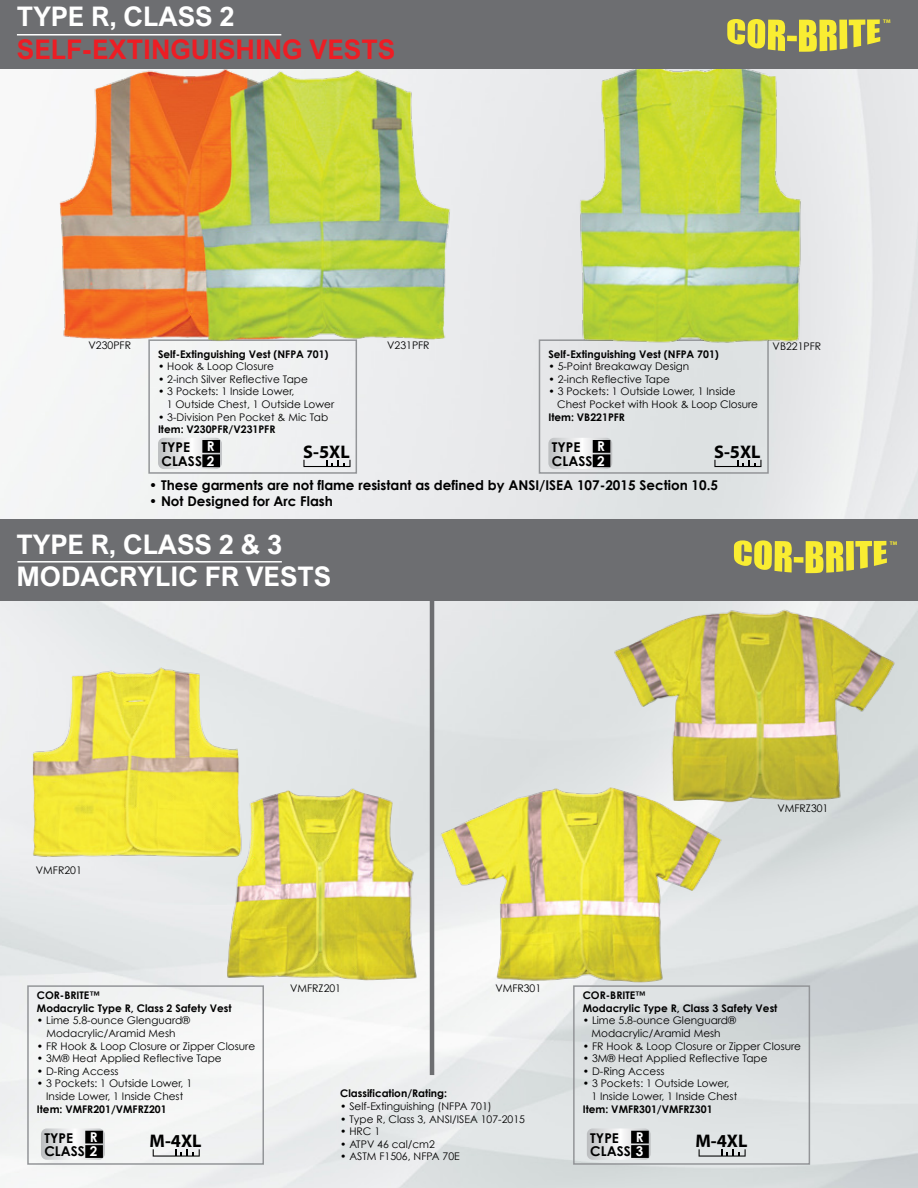
<style>
.page{position:relative;width:918px;height:1188px;background:#fff}
.page>*{position:absolute;margin:0;border:0;box-sizing:border-box;transform-origin:0 0}
.t1{font:700 27px/32.4px "Arial Nova";color:#fff}
.t2{font:700 27px "Arial Nova";color:#ed1d24}
.t3{font:700 18.3px "Myriad Pro";color:#000}
.t4{font:700 13.5px/13.5px "Century Gothic";color:#000}
.t5{font:700 13.5px "Century Gothic";color:#fff}
.t6{font:10.5px/12.6px "Century Gothic";color:#000}
.t7{font:700 10.5px/12.6px "Century Gothic";color:#000}
.t8{font:700 5.4px "Myriad Pro";color:#f9ed32}
.s1{color:#fff}
</style>
<div class="page">
<div style="left:148px;top:339px;width:209px;height:135px;border:2px solid #939598"></div>
<div style="left:539px;top:339px;width:230px;height:135px;border:2px solid #939598"></div>
<img style="left:548px;top:69px;width:284px;height:277px">
<img style="left:32px;top:69px;width:438px;height:284px">
<img style="left:21px;top:663px;width:231px;height:197px">
<img style="left:429px;top:734px;width:303px;height:303px">
<img style="left:213px;top:776px;width:217px;height:219px">
<img style="left:608px;top:601px;width:292px;height:253px">
<svg style="left:303px;top:460px;width:48px;height:7px"></svg>
<svg style="left:714px;top:460px;width:47px;height:7px"></svg>
<div style="left:27px;top:985px;width:237px;height:180px;border:2px solid #939598"></div>
<svg style="left:153px;top:1149px;width:47px;height:8px"></svg>
<svg style="left:41px;top:1128px;width:64px;height:32px"></svg>
<div style="left:85px;top:1131px;width:18px;height:12px;background:#000;border:2px solid #000"></div>
<div style="left:85px;top:1145px;width:18px;height:13px;background:#000;border:2px solid #000"></div>
<div style="left:573px;top:985px;width:237px;height:180px;border:2px solid #939598"></div>
<svg style="left:699px;top:1149px;width:47px;height:8px"></svg>
<svg style="left:587px;top:1128px;width:64px;height:32px"></svg>
<div style="left:631px;top:1131px;width:18px;height:12px;background:#000;border:2px solid #000"></div>
<div style="left:631px;top:1145px;width:18px;height:13px;background:#000;border:2px solid #000"></div>
<hr style="left:430px;top:581px;width:4px;height:494px;background:#6d6e71">
<div style="left:0;top:0;width:918px;height:69px;background:#6d6e71"></div>
<svg style="left:158px;top:438px;width:64px;height:31px"></svg>
<div style="left:202px;top:440px;width:18px;height:13px;background:#000;border:2px solid #000"></div>
<div style="left:202px;top:454px;width:18px;height:13px;background:#000;border:2px solid #000"></div>
<svg style="left:548px;top:438px;width:64px;height:31px"></svg>
<div style="left:593px;top:440px;width:17px;height:13px;background:#000;border:2px solid #000"></div>
<div style="left:593px;top:454px;width:17px;height:13px;background:#000;border:2px solid #000"></div>
<div style="left:0;top:519px;width:918px;height:82px;background:#6d6e71"></div>
<svg style="left:727px;top:19px;width:153px;height:33px"></svg>
<hr style="left:17px;top:34px;width:264px;height:2px;background:#fff">
<svg style="left:734px;top:540px;width:153px;height:33px"></svg>
<hr style="left:17px;top:561px;width:265px;height:2px;background:#fff">
<h1 class="t1" style="left:17px;top:0;width:219px">TYPE R, CLASS 2</h1>
<h1 class="t2" style="left:17px;top:33px;width:380px">SELF-EXTINGUISHING VESTS</h1>
<p class="t8" style="left:883px;top:18px;width:9px">TM</p>
<p class="t6" style="left:89px;top:339px;width:44px">V230PFR</p>
<p class="t6" style="left:387px;top:339px;width:44px">V231PFR</p>
<p class="t6" style="left:773px;top:340px;width:50px">VB221PFR</p>
<p class="t7" style="left:158px;top:347px;width:172px">Self-Extinguishing Vest (NFPA 701)</p>
<p class="t6" style="left:158px;top:360px;width:117px">• Hook &amp; Loop Closure</p>
<p class="t6" style="left:158px;top:372px;width:151px">• 2-inch Silver Reflective Tape</p>
<p class="t6" style="left:167px;top:385px;width:169px;text-indent:-9px">• 3 Pockets: 1 Inside Lower,<br>1 Outside Chest, 1 Outside Lower</p>
<p class="t6" style="left:158px;top:410px;width:172px">• 3-Division Pen Pocket &amp; Mic Tab</p>
<p class="t7" style="left:158px;top:423px;width:119px">Item: V230PFR/V231PFR</p>
<p class="t7" style="left:548px;top:347px;width:172px">Self-Extinguishing Vest (NFPA 701)</p>
<p class="t6" style="left:548px;top:360px;width:142px">• 5-Point Breakaway Design</p>
<p class="t6" style="left:548px;top:372px;width:123px">• 2-inch Reflective Tape</p>
<p class="t6" style="left:557px;top:385px;width:202px;text-indent:-9px">• 3 Pockets: 1 Outside Lower, 1 Inside<br>Chest Pocket with Hook &amp; Loop Closure</p>
<p class="t7" style="left:548px;top:410px;width:78px">Item: VB221PFR</p>
<p class="t5" style="left:207px;top:438px;width:9px">R</p>
<p class="t4" style="left:552px;top:440px;width:54px">TYPE<br>CLASS <span class="s1">2</span></p>
<p class="t5" style="left:597px;top:438px;width:9px">R</p>
<p class="t4" style="left:162px;top:440px;width:54px">TYPE<br>CLASS <span class="s1">2</span></p>
<h2 class="t3" style="left:303px;top:440px;width:48px">S-5XL</h2>
<h2 class="t3" style="left:714px;top:440px;width:48px">S-5XL</h2>
<p class="t4" style="left:149px;top:478px;width:570px">• These garments are not flame resistant as defined by ANSI/ISEA 107-2015 Section 10.5</p>
<p class="t4" style="left:149px;top:494px;width:185px">• Not Designed for Arc Flash</p>
<h1 class="t1" style="left:16px;top:528px;width:316px">TYPE R, CLASS 2 &amp; 3<br>MODACRYLIC FR VESTS</h1>
<p class="t8" style="left:890px;top:539px;width:9px">TM</p>
<p class="t6" style="left:36px;top:863px;width:47px">VMFR201</p>
<p class="t6" style="left:777px;top:802px;width:52px">VMFRZ301</p>
<p class="t7" style="left:37px;top:989px;width:196px">COR-BRITE™<br>Modacrylic Type R, Class 2 Safety Vest</p>
<p class="t6" style="left:37px;top:1014px;width:155px;text-align:center">• Lime 5.8-ounce Glenguard®<br>Modacrylic/Aramid Mesh</p>
<p class="t6" style="left:37px;top:1039px;width:220px">• FR Hook &amp; Loop Closure or Zipper Closure</p>
<p class="t6" style="left:37px;top:1052px;width:186px">• 3M® Heat Applied Reflective Tape</p>
<p class="t6" style="left:37px;top:1065px;width:83px">• D-Ring Access</p>
<p class="t6" style="left:37px;top:1077px;width:157px;text-align:center">• 3 Pockets: 1 Outside Lower, 1<br>Inside Lower, 1 Inside Chest</p>
<p class="t7" style="left:37px;top:1102px;width:131px">Item: VMFR201/VMFRZ201</p>
<p class="t4" style="left:44px;top:1131px;width:30px">TYPE</p>
<h2 class="t3" style="left:150px;top:1129px;width:54px">M-4XL</h2>
<p class="t4" style="left:44px;top:1144px;width:54px">CLASS <span class="s1">2</span></p>
<p class="t5" style="left:90px;top:1129px;width:9px">R</p>
<p class="t6" style="left:290px;top:982px;width:52px">VMFRZ201</p>
<p class="t6" style="left:495px;top:982px;width:47px">VMFR301</p>
<p class="t7" style="left:340px;top:1087px;width:108px">Classification/Rating:</p>
<p class="t6" style="left:340px;top:1100px;width:153px">• Self-Extinguishing (NFPA 701)</p>
<p class="t6" style="left:340px;top:1112px;width:186px">• Type R, Class 3, ANSI/ISEA 107-2015</p>
<p class="t6" style="left:340px;top:1125px;width:42px">• HRC 1</p>
<p class="t6" style="left:340px;top:1138px;width:96px">• ATPV 46 cal/cm2</p>
<p class="t6" style="left:340px;top:1150px;width:121px">• ASTM F1506, NFPA 70E</p>
<p class="t7" style="left:583px;top:989px;width:196px">COR-BRITE™<br>Modacrylic Type R, Class 3 Safety Vest</p>
<p class="t6" style="left:591px;top:1014px;width:146px;text-indent:-9px">• Lime 5.8-ounce Glenguard®<br>Modacrylic/Aramid Mesh</p>
<p class="t6" style="left:583px;top:1039px;width:220px">• FR Hook &amp; Loop Closure or Zipper Closure</p>
<p class="t6" style="left:583px;top:1052px;width:186px">• 3M® Heat Applied Reflective Tape</p>
<p class="t6" style="left:583px;top:1065px;width:83px">• D-Ring Access</p>
<p class="t6" style="left:591px;top:1077px;width:147px;text-indent:-9px">• 3 Pockets: 1 Outside Lower,<br>1 Inside Lower, 1 Inside Chest</p>
<p class="t7" style="left:583px;top:1102px;width:131px">Item: VMFR301/VMFRZ301</p>
<p class="t4" style="left:590px;top:1131px;width:30px">TYPE</p>
<h2 class="t3" style="left:695px;top:1129px;width:54px">M-4XL</h2>
<p class="t4" style="left:590px;top:1144px;width:54px">CLASS <span class="s1">3</span></p>
<p class="t5" style="left:636px;top:1129px;width:9px">R</p>
</div>
